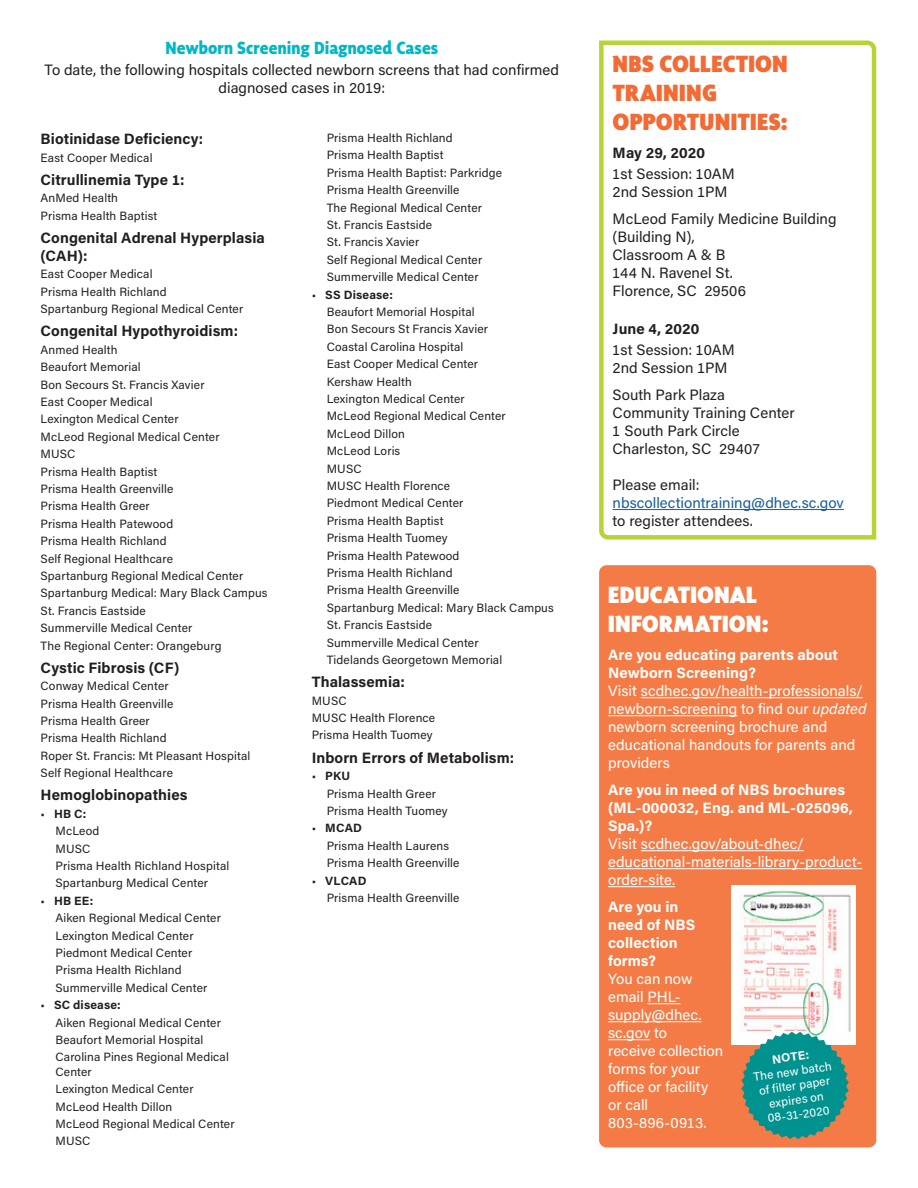
<style>
.page{position:relative;width:918px;height:1188px;background:#fff}
.page>*{position:absolute;margin:0;border:0;box-sizing:border-box;transform-origin:0 0}
.t1{font:900 24px/28.8px "Sensibility";letter-spacing:.005em;color:#f26a34}
.t2{font:900 24px/28.8px "Sensibility";letter-spacing:.01em;color:#fff}
.t3{font:800 18px "Sensibility";letter-spacing:.005em;color:#00b7c5}
.t4{font:15px/18px "Acumin Pro";color:#231f20}
.t5{font:15px/18px "Acumin Pro";color:#fff}
.t6{font:700 15px/18px "Acumin Pro";letter-spacing:.005em;color:#231f20}
.t7{font:700 15px/18px "Acumin Pro";letter-spacing:.005em;color:#fff}
.t8{font:15px "Acumin Pro";color:#175d9e}
.t9{font:12px/17.4px "Acumin Pro";letter-spacing:.01em;color:#231f20}
.t10{font:12px/14.4px "Acumin Pro";color:#fff;text-align:center}
.t11{font:700 12px "Acumin Pro";color:#fff}
.s1{font-weight:700}
.s2{font-style:italic}
</style>
<div class="page">
<svg style="left:599px;top:40px;width:278px;height:500px"></svg>
<div style="left:599px;top:565px;width:277px;height:583px;background:#f47b46;border-radius:8px"></div>
<hr style="left:641px;top:697px;width:222px;height:1px;background:#fff">
<hr style="left:608px;top:715px;width:129px;height:1px;background:#fff">
<hr style="left:641px;top:850px;width:163px;height:1px;background:#fff">
<hr style="left:608px;top:868px;width:254px;height:1px;background:#fff">
<hr style="left:608px;top:886px;width:67px;height:1px;background:#fff">
<hr style="left:647px;top:1003px;width:34px;height:1px;background:#fff">
<hr style="left:608px;top:1021px;width:93px;height:1px;background:#fff">
<hr style="left:608px;top:1039px;width:42px;height:1px;background:#fff">
<img style="left:732px;top:886px;width:124px;height:158px">
<svg style="left:741px;top:1032px;width:108px;height:107px"></svg>
<h2 class="t3" style="left:166px;top:38px;width:274px">Newborn Screening Diagnosed Cases</h2>
<p class="t4" style="left:45px;top:60px;width:516px;text-align:center">To date, the following hospitals collected newborn screens that had confirmed diagnosed cases in 2019:</p>
<h1 class="t1" style="left:613px;top:49px;width:177px">NBS COLLECTION<br>TRAINING<br>OPPORTUNITIES:</h1>
<p class="t6" style="left:613px;top:143px;width:94px">May 29, 2020</p>
<p class="t4" style="left:613px;top:164px;width:124px">1st Session: 10AM<br>2nd Session 1PM</p>
<p class="t4" style="left:613px;top:209px;width:225px">McLeod Family Medicine Building (Building N),<br>Classroom A &amp; B<br>144 N. Ravenel St.<br>Florence, SC 29506</p>
<p class="t6" style="left:613px;top:319px;width:88px">June 4, 2020</p>
<p class="t4" style="left:613px;top:340px;width:124px">1st Session: 10AM<br>2nd Session 1PM</p>
<p class="t4" style="left:613px;top:385px;width:184px">South Park Plaza<br>Community Training Center<br>1 South Park Circle<br>Charleston, SC 29407</p>
<p class="t4" style="left:613px;top:475px;width:88px">Please email:</p>
<p class="t8" style="left:613px;top:492px;width:233px">nbscollectiontraining@dhec.sc.gov</p>
<p class="t4" style="left:613px;top:511px;width:142px">to register attendees.</p>
<p class="t6" style="left:40px;top:129px;width:164px">Biotinidase Deficiency:</p>
<p class="t9" style="left:40px;top:148px;width:114px">East Cooper Medical</p>
<p class="t6" style="left:40px;top:170px;width:145px">Citrullinemia Type 1:</p>
<p class="t9" style="left:40px;top:189px;width:118px">AnMed Health<br>Prisma Health Baptist</p>
<p class="t6" style="left:40px;top:228px;width:226px">Congenital Adrenal Hyperplasia (CAH):</p>
<p class="t9" style="left:40px;top:265px;width:204px">East Cooper Medical<br>Prisma Health Richland<br>Spartanburg Regional Medical Center</p>
<p class="t6" style="left:40px;top:321px;width:199px">Congenital Hypothyroidism:</p>
<p class="t9" style="left:40px;top:340px;width:229px">Anmed Health<br>Beaufort Memorial<br>Bon Secours St. Francis Xavier<br>East Cooper Medical<br>Lexington Medical Center<br>McLeod Regional Medical Center<br>MUSC<br>Prisma Health Baptist<br>Prisma Health Greenville<br>Prisma Health Greer<br>Prisma Health Patewood<br>Prisma Health Richland<br>Self Regional Healthcare<br>Spartanburg Regional Medical Center<br>Spartanburg Medical: Mary Black Campus<br>St. Francis Eastside<br>Summerville Medical Center<br>The Regional Center: Orangeburg</p>
<p class="t6" style="left:40px;top:658px;width:140px">Cystic Fibrosis (CF)</p>
<p class="t9" style="left:40px;top:677px;width:211px">Conway Medical Center<br>Prisma Health Greenville<br>Prisma Health Greer<br>Prisma Health Richland<br>Roper St. Francis: Mt Pleasant Hospital<br>Self Regional Healthcare</p>
<p class="t6" style="left:40px;top:786px;width:149px">Hemoglobinopathies</p>
<p class="t9" style="left:56px;top:804px;width:175px;text-indent:-15px">• <span class="s1">HB C:<br></span>McLeod<br>MUSC<br>Prisma Health Richland Hospital<br>Spartanburg Medical Center</p>
<p class="t9" style="left:56px;top:891px;width:167px;text-indent:-15px">• <span class="s1">HB EE:<br></span>Aiken Regional Medical Center<br>Lexington Medical Center<br>Piedmont Medical Center<br>Prisma Health Richland<br>Summerville Medical Center</p>
<p class="t9" style="left:56px;top:996px;width:175px;text-indent:-15px">• <span class="s1">SC disease:<br></span>Aiken Regional Medical Center<br>Beaufort Memorial Hospital<br>Carolina Pines Regional Medical</p>
<p class="t9" style="left:56px;top:1062px;width:181px">Center<br>Lexington Medical Center<br>McLeod Health Dillon<br>McLeod Regional Medical Center<br>MUSC</p>
<p class="t9" style="left:327px;top:129px;width:177px">Prisma Health Richland<br>Prisma Health Baptist<br>Prisma Health Baptist: Parkridge<br>Prisma Health Greenville<br>The Regional Medical Center<br>St. Francis Eastside<br>St. Francis Xavier<br>Self Regional Medical Center<br>Summerville Medical Center</p>
<p class="t9" style="left:327px;top:285px;width:229px;text-indent:-15px">• <span class="s1">SS Disease:<br></span>Beaufort Memorial Hospital<br>Bon Secours St Francis Xavier<br>Coastal Carolina Hospital<br>East Cooper Medical Center<br>Kershaw Health<br>Lexington Medical Center<br>McLeod Regional Medical Center<br>McLeod Dillon<br>McLeod Loris<br>MUSC<br>MUSC Health Florence<br>Piedmont Medical Center<br>Prisma Health Baptist<br>Prisma Health Tuomey<br>Prisma Health Patewood<br>Prisma Health Richland<br>Prisma Health Greenville<br>Spartanburg Medical: Mary Black Campus<br>St. Francis Eastside<br>Summerville Medical Center<br>Tidelands Georgetown Memorial</p>
<p class="t6" style="left:312px;top:672px;width:95px">Thalassemia:</p>
<p class="t9" style="left:312px;top:691px;width:125px">MUSC<br>MUSC Health Florence<br>Prisma Health Tuomey</p>
<p class="t6" style="left:312px;top:748px;width:204px">Inborn Errors of Metabolism:</p>
<p class="t9" style="left:327px;top:767px;width:122px;text-indent:-15px">• <span class="s1">PKU<br></span>Prisma Health Greer<br>Prisma Health Tuomey</p>
<p class="t9" style="left:327px;top:819px;width:134px;text-indent:-15px">• <span class="s1">MCAD<br></span>Prisma Health Laurens<br>Prisma Health Greenville</p>
<p class="t9" style="left:327px;top:871px;width:134px;text-indent:-15px">• <span class="s1">VLCAD<br></span>Prisma Health Greenville</p>
<h1 class="t2" style="left:608px;top:580px;width:162px">EDUCATIONAL<br>INFORMATION:</h1>
<p class="t7" style="left:608px;top:645px;width:231px">Are you educating parents about<br>Newborn Screening?</p>
<p class="t5" style="left:608px;top:681px;width:260px">Visit scdhec.gov/health-professionals/ newborn-screening to find our <span class="s2">updated </span>newborn screening brochure and educational handouts for parents and providers</p>
<p class="t7" style="left:608px;top:780px;width:246px">Are you in need of NBS brochures (ML-000032, Eng. and ML-025096,<br>Spa.)?</p>
<p class="t5" style="left:608px;top:834px;width:256px">Visit scdhec.gov/about-dhec/ educational-materials-library-product&shy;order-site.</p>
<p class="t7" style="left:608px;top:897px;width:89px">Are you in need of NBS collection forms?</p>
<p class="t5" style="left:608px;top:969px;width:117px">You can now email PHL&shy;supply@dhec. sc.gov to<br>receive collection forms for your office or facility or call<br>803-896-0913.</p>
<p class="t11" style="left:771px;top:1051px;width:39px;rotate:-8deg">NOTE:</p>
<p class="t10" style="left:752px;top:1069px;width:81px;rotate:-8deg">The new batch of filter paper expires on<br>08-31-2020</p>
</div>
